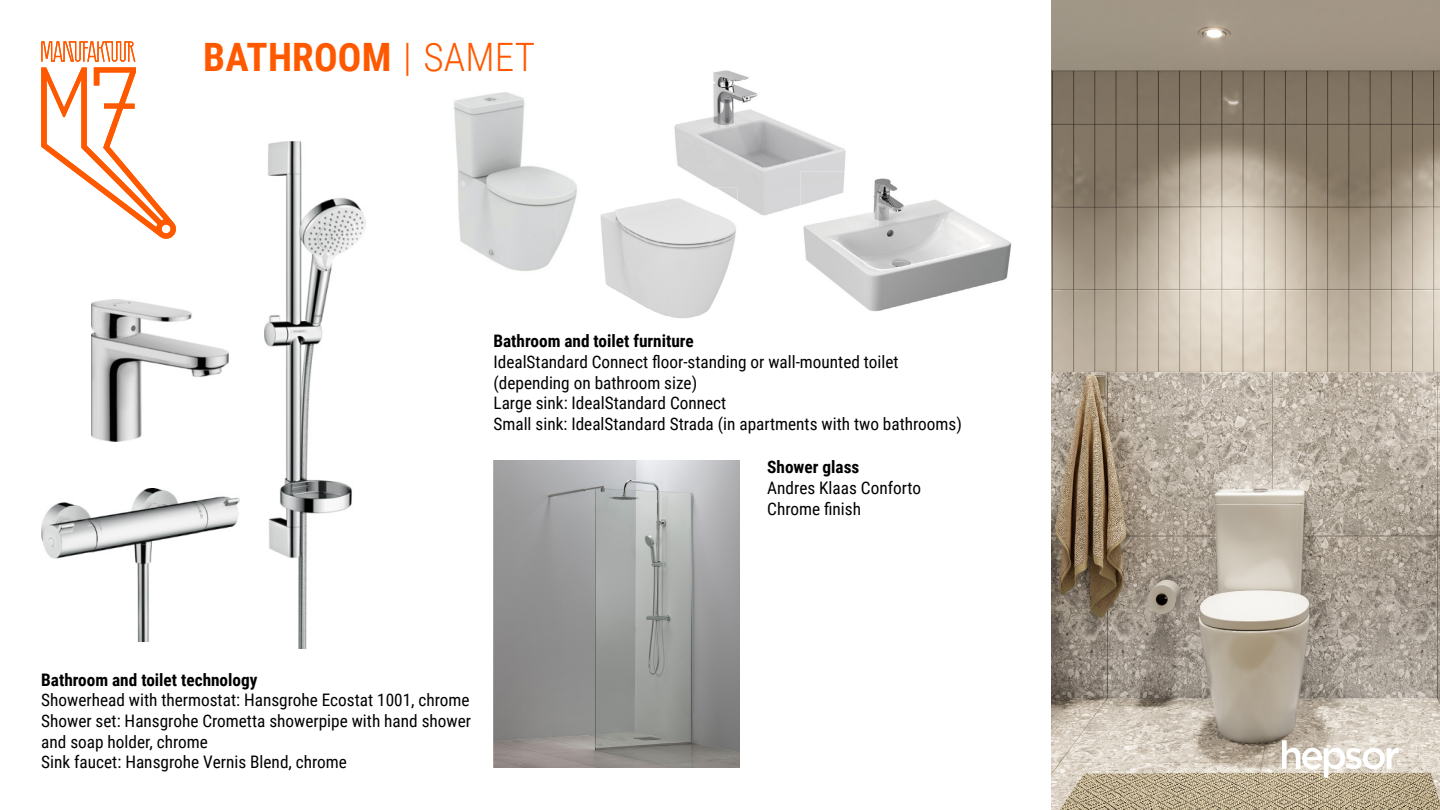
<style>
.page{position:relative;width:1440px;height:810px;background:#fff}
.page>*{position:absolute;margin:0;border:0;box-sizing:border-box;transform-origin:0 0}
.t1{font:700 39.15px "Roboto Condensed";letter-spacing:.005em;color:#ff5900}
.t2{font:17.25px/20.7px "Roboto Condensed";color:#000}
.t3{font:700 17.25px "Roboto Condensed";color:#000}
.s1{font-weight:300}
</style>
<div class="page">
<img style="left:1052px;top:0;width:388px;height:810px">
<svg style="left:41px;top:41px;width:135px;height:198px"></svg>
<img style="left:803px;top:178px;width:209px;height:134px">
<img style="left:454px;top:92px;width:123px;height:179px">
<img style="left:600px;top:199px;width:136px;height:120px">
<img style="left:673px;top:70px;width:174px;height:149px">
<img style="left:800px;top:171px;width:47px;height:39px">
<img style="left:700px;top:188px;width:38px;height:18px">
<img style="left:41px;top:488px;width:198px;height:153px">
<img style="left:264px;top:141px;width:102px;height:508px">
<img style="left:91px;top:300px;width:138px;height:141px">
<img style="left:494px;top:460px;width:246px;height:308px">
<svg style="left:1282px;top:740px;width:117px;height:38px"></svg>
<h1 class="t1" style="left:203px;top:29px;width:334px">BATHROOM <span class="s1">| SAMET</span></h1>
<p class="t3" style="left:494px;top:329px;width:202px">Bathroom and toilet furniture</p>
<p class="t2" style="left:494px;top:351px;width:470px">IdealStandard Connect floor-standing or wall-mounted toilet (depending on bathroom size)<br>Large sink: IdealStandard Connect<br>Small sink: IdealStandard Strada (in apartments with two bathrooms)</p>
<p class="t3" style="left:767px;top:455px;width:94px">Shower glass</p>
<p class="t2" style="left:767px;top:477px;width:155px">Andres Klaas Conforto<br>Chrome finish</p>
<p class="t3" style="left:41px;top:667px;width:218px">Bathroom and toilet technology</p>
<p class="t2" style="left:41px;top:689px;width:431px">Showerhead with thermostat: Hansgrohe Ecostat 1001, chrome Shower set: Hansgrohe Crometta showerpipe with hand shower and soap holder, chrome<br>Sink faucet: Hansgrohe Vernis Blend, chrome</p>
</div>
